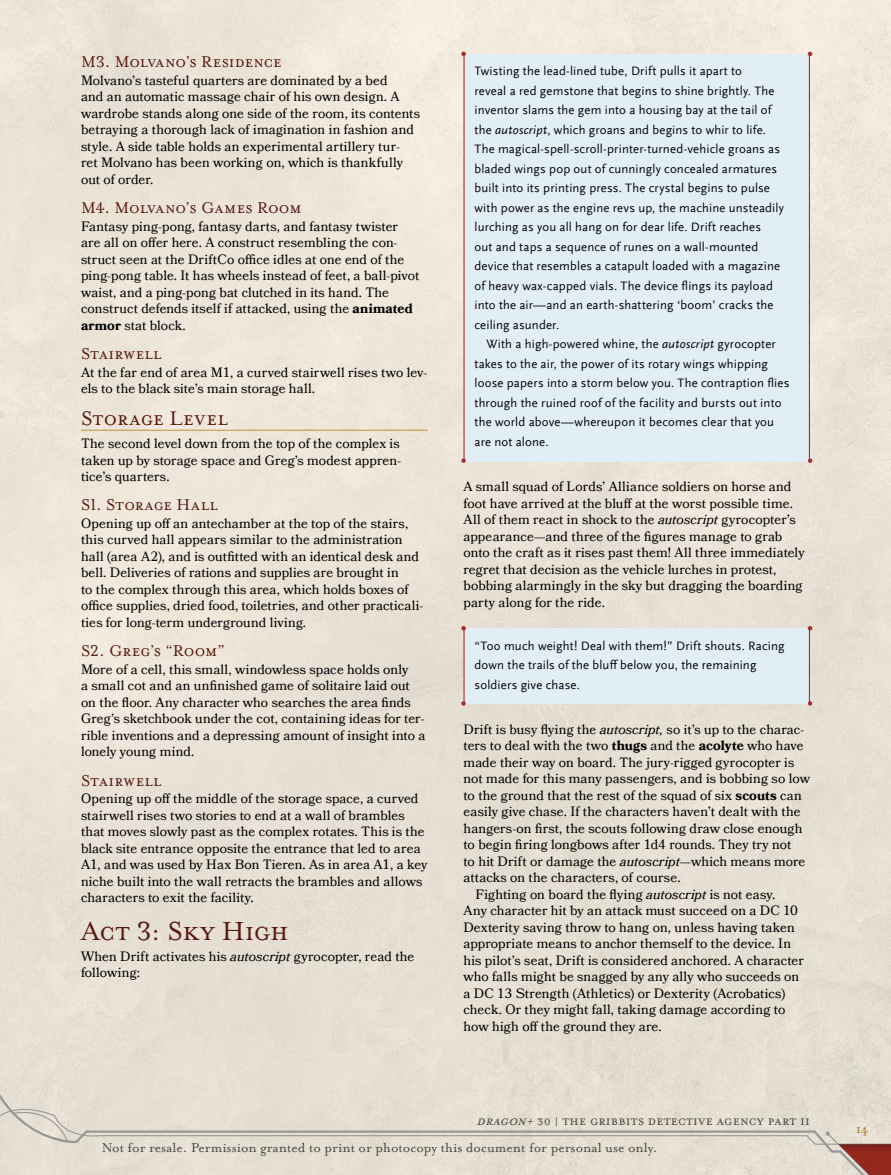
<style>
.page{position:relative;width:891px;height:1175px;background:#fff}
.page>*{position:absolute;margin:0;border:0;box-sizing:border-box;transform-origin:0 0}
.t1{font:30px "Mrs Eaves Small Caps";letter-spacing:.005em;color:#58180d}
.t2{font:22.5px "Mrs Eaves Small Caps";letter-spacing:.02em;color:#58180d}
.t3{font:18px "Mrs Eaves Small Caps";letter-spacing:.005em;color:#58180d}
.t4{font:15px "Mrs Eaves Roman";color:#484746}
.t5{font:15px "Mrs Eaves All Small Caps";letter-spacing:.01em;color:#484746}
.t6{font:13.5px/16.5px "Bookmania";letter-spacing:.005em;color:#000}
.t7{font:13.5px "Mrs Eaves Roman";color:#9b751d}
.t8{font:12.75px/19.5px "Scala Sans Offc";letter-spacing:.015em;color:#000}
.s1{font-weight:700}
.s2{font-style:italic}
</style>
<div class="page">
<div style="left:0;top:0;width:891px;height:1174px;background:#eae3d6"></div>
<svg style="left:0;top:1094px;width:891px;height:80px"></svg>
<div style="left:825px;top:1134px;width:66px;height:40px;background:#000;opacity:.2"></div>
<hr style="left:81px;top:429px;width:347px;height:2px;background:#c9ad6a">
<div style="left:464px;top:54px;width:345px;height:407px;background:#e2eef6"></div>
<hr style="left:463px;top:54px;width:2px;height:407px;background:#a62f26">
<hr style="left:809px;top:54px;width:1px;height:407px;background:#a62f26">
<div style="left:464px;top:628px;width:345px;height:75px;background:#e2eef6"></div>
<hr style="left:463px;top:628px;width:2px;height:75px;background:#a62f26">
<hr style="left:809px;top:628px;width:1px;height:75px;background:#a62f26">
<svg style="left:461px;top:52px;width:5px;height:4px"></svg>
<svg style="left:808px;top:52px;width:4px;height:4px"></svg>
<svg style="left:461px;top:458px;width:5px;height:5px"></svg>
<svg style="left:808px;top:458px;width:4px;height:5px"></svg>
<svg style="left:461px;top:626px;width:5px;height:4px"></svg>
<svg style="left:808px;top:626px;width:4px;height:4px"></svg>
<svg style="left:461px;top:701px;width:5px;height:4px"></svg>
<svg style="left:808px;top:701px;width:4px;height:4px"></svg>
<h3 class="t3" style="left:81px;top:52px;width:202px">M3. Molvano’s Residence</h3>
<p class="t6" style="left:81px;top:72px;width:340px">Molvano’s tasteful quarters are dominated by a bed<br>and an automatic massage chair of his own design. A wardrobe stands along one side of the room, its contents betraying a thorough lack of imagination in fashion and style. A side table holds an experimental artillery tur-<br>ret Molvano has been working on, which is thankfully out of order.</p>
<h3 class="t3" style="left:81px;top:198px;width:222px">M4. Molvano’s Games Room</h3>
<p class="t6" style="left:81px;top:218px;width:340px">Fantasy ping-pong, fantasy darts, and fantasy twister are all on offer here. A construct resembling the con&shy;struct seen at the DriftCo office idles at one end of the ping-pong table. It has wheels instead of feet, a ball-pivot waist, and a ping-pong bat clutched in its hand. The construct defends itself if attacked, using the <span class="s1">animated armor</span> stat block.</p>
<h3 class="t3" style="left:81px;top:344px;width:82px">Stairwell</h3>
<p class="t6" style="left:81px;top:364px;width:347px">At the far end of area M1, a curved stairwell rises two lev&shy;els to the black site’s main storage hall.</p>
<h2 class="t2" style="left:81px;top:406px;width:148px">Storage Level</h2>
<p class="t6" style="left:81px;top:435px;width:321px;text-align:justify">The second level down from the top of the complex is taken up by storage space and Greg’s modest appren&shy;tice’s quarters.</p>
<h3 class="t3" style="left:81px;top:495px;width:138px">S1. Storage Hall</h3>
<p class="t6" style="left:81px;top:515px;width:344px">Opening up off an antechamber at the top of the stairs, this curved hall appears similar to the administration hall (area A2), and is outfitted with an identical desk and bell. Deliveries of rations and supplies are brought in<br>to the complex through this area, which holds boxes of office supplies, dried food, toiletries, and other practicali&shy;ties for long-term underground living.</p>
<h3 class="t3" style="left:81px;top:641px;width:145px">S2. Greg’s “Room”</h3>
<p class="t6" style="left:81px;top:661px;width:346px">More of a cell, this small, windowless space holds only<br>a small cot and an unfinished game of solitaire laid out on the floor. Any character who searches the area finds Greg’s sketchbook under the cot, containing ideas for ter&shy;rible inventions and a depressing amount of insight into a lonely young mind.</p>
<h3 class="t3" style="left:81px;top:770px;width:82px">Stairwell</h3>
<p class="t6" style="left:81px;top:790px;width:348px">Opening up off the middle of the storage space, a curved stairwell rises two stories to end at a wall of brambles that moves slowly past as the complex rotates. This is the black site entrance opposite the entrance that led to area A1, and was used by Hax Bon Tieren. As in area A1, a key niche built into the wall retracts the brambles and allows characters to exit the facility.</p>
<h1 class="t1" style="left:81px;top:914px;width:209px">Act 3: Sky High</h1>
<p class="t6" style="left:81px;top:947px;width:335px">When Drift activates his <span class="s2">autoscript</span> gyrocopter, read the following:</p>
<p class="t8" style="left:475px;top:62px;width:311px">Twisting the lead-lined tube, Drift pulls it apart to<br>reveal a red gemstone that begins to shine brightly. The inventor slams the gem into a housing bay at the tail of the <span class="s2">autoscript</span>, which groans and begins to whir to life.<br>The magical-spell-scroll-printer-turned-vehicle groans as bladed wings pop out of cunningly concealed armatures built into its printing press. The crystal begins to pulse with power as the engine revs up, the machine unsteadily lurching as you all hang on for dear life. Drift reaches<br>out and taps a sequence of runes on a wall-mounted device that resembles a catapult loaded with a magazine of heavy wax-capped vials. The device flings its payload into the air—and an earth-shattering ‘boom’ cracks the ceiling asunder.</p>
<p class="t8" style="left:475px;top:335px;width:316px;text-indent:12px">With a high-powered whine, the <span class="s2">autoscript</span> gyrocopter takes to the air, the power of its rotary wings whipping loose papers into a storm below you. The contraption flies through the ruined roof of the facility and bursts out into the world above—whereupon it becomes clear that you are not alone.</p>
<p class="t6" style="left:463px;top:478px;width:343px">A small squad of Lords’ Alliance soldiers on horse and foot have arrived at the bluff at the worst possible time.<br>All of them react in shock to the <span class="s2">autoscript</span> gyrocopter’s appearance—and three of the figures manage to grab onto the craft as it rises past them! All three immediately regret that decision as the vehicle lurches in protest, bobbing alarmingly in the sky but dragging the boarding party along for the ride.</p>
<p class="t8" style="left:475px;top:636px;width:312px">“Too much weight! Deal with them!” Drift shouts. Racing down the trails of the bluff below you, the remaining soldiers give chase.</p>
<p class="t6" style="left:463px;top:721px;width:342px">Drift is busy flying the <span class="s2">autoscript,</span> so it’s up to the charac-</p>
<p class="t6" style="left:463px;top:737px;width:342px">ters to deal with the two <span class="s1">thugs</span> and the <span class="s1">acolyte</span> who have</p>
<p class="t6" style="left:463px;top:754px;width:332px">made their way on board. The jury-rigged gyrocopter is</p>
<p class="t6" style="left:463px;top:770px;width:348px">not made for this many passengers, and is bobbing so low</p>
<p class="t6" style="left:463px;top:787px;width:340px">to the ground that the rest of the squad of six <span class="s1">scouts</span> can</p>
<p class="t6" style="left:463px;top:803px;width:339px">easily give chase. If the characters haven’t dealt with the</p>
<p class="t6" style="left:463px;top:820px;width:341px">hangers-on first, the scouts following draw close enough</p>
<p class="t6" style="left:463px;top:836px;width:330px">to begin firing longbows after 1d4 rounds. They try not</p>
<p class="t6" style="left:463px;top:853px;width:343px">to hit Drift or damage the <span class="s2">autoscript</span>—which means more</p>
<p class="t6" style="left:463px;top:869px;width:219px">attacks on the characters, of course.</p>
<p class="t6" style="left:475px;top:886px;width:301px">Fighting on board the flying <span class="s2">autoscript</span> is not easy.</p>
<p class="t6" style="left:463px;top:902px;width:336px">Any character hit by an attack must succeed on a DC 10</p>
<p class="t6" style="left:463px;top:919px;width:333px">Dexterity saving throw to hang on, unless having taken</p>
<p class="t6" style="left:463px;top:935px;width:329px">appropriate means to anchor themself to the device. In</p>
<p class="t6" style="left:463px;top:952px;width:342px">his pilot’s seat, Drift is considered anchored. A character</p>
<p class="t6" style="left:463px;top:968px;width:337px">who falls might be snagged by any ally who succeeds on</p>
<p class="t6" style="left:463px;top:985px;width:323px">a DC 13 Strength (Athletics) or Dexterity (Acrobatics)</p>
<p class="t6" style="left:463px;top:1001px;width:323px">check. Or they might fall, taking damage according to</p>
<p class="t6" style="left:463px;top:1018px;width:200px">how high off the ground they are.</p>
<p class="t5" style="left:477px;top:1115px;width:335px"><span class="s2">Dragon+</span> 30 | The Gribbits Detective Agency Part II</p>
<p class="t4" style="left:102px;top:1139px;width:557px">Not for resale. Permission granted to print or photocopy this document for personal use only.</p>
<p class="t7" style="left:856px;top:1121px;width:14px">14</p>
</div>
